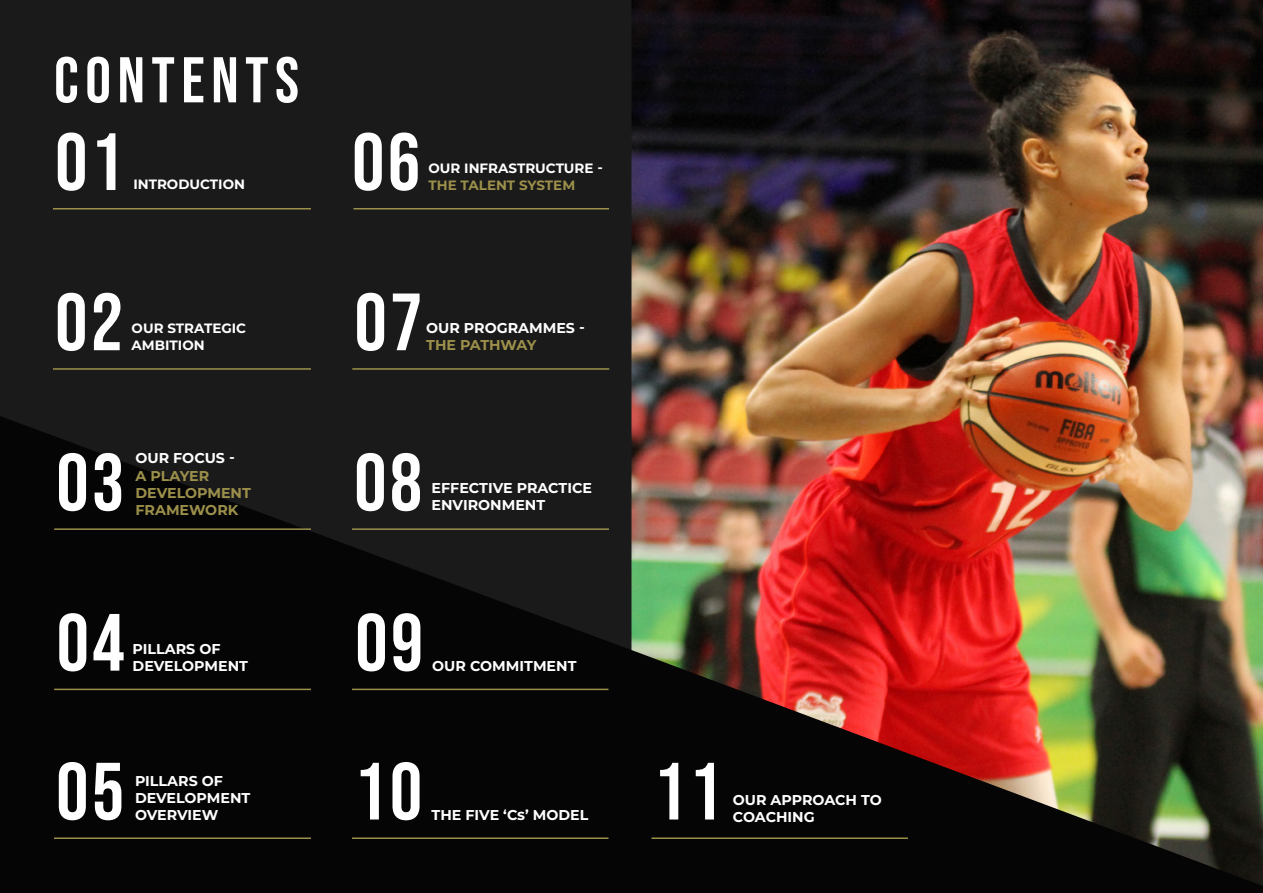
<style>
.page{position:relative;width:1263px;height:893px;background:#fff}
.page>*{position:absolute;margin:0;border:0;box-sizing:border-box;transform-origin:0 0}
.t1{font:81px "Bebas Neue";letter-spacing:.04em;color:#fff}
.t2{font:64.5px "Bebas Neue";letter-spacing:.1em;color:#fff}
.t3{font:700 14.25px/17.1px "Montserrat";color:#fff}
.t4{font:700 14.25px/17.1px "Montserrat";color:#9c904b}
.t5{font:700 14.25px "Montserrat";letter-spacing:-.02em;color:#9c904b}
.t6{font:700 13.5px/16.2px "Montserrat";color:#fff}
.t7{font:700 13.5px "Montserrat";color:#9c904b}
</style>
<div class="page">
<div style="left:0;top:0;width:1263px;height:893px;background:linear-gradient(to bottom,#202020,#030303)"></div>
<hr style="left:53px;top:208px;width:258px;height:1px;background:#9c904b">
<hr style="left:54px;top:528px;width:257px;height:2px;background:#9c904b">
<hr style="left:54px;top:837px;width:257px;height:2px;background:#9c904b">
<hr style="left:352px;top:368px;width:257px;height:2px;background:#9c904b">
<hr style="left:352px;top:528px;width:257px;height:2px;background:#9c904b">
<hr style="left:352px;top:689px;width:256px;height:1px;background:#9c904b">
<hr style="left:352px;top:837px;width:256px;height:2px;background:#9c904b">
<hr style="left:53px;top:368px;width:258px;height:2px;background:#9c904b">
<hr style="left:54px;top:689px;width:257px;height:1px;background:#9c904b">
<hr style="left:353px;top:208px;width:256px;height:1px;background:#9c904b">
<img style="left:631px;top:0;width:632px;height:886px">
<h2 class="t2" style="left:54px;top:44px;width:247px">CONTENTS</h2>
<h1 class="t1" style="left:55px;top:116px;width:70px">01</h1>
<p class="t6" style="left:133px;top:175px;width:113px">INTRODUCTION</p>
<h1 class="t1" style="left:55px;top:276px;width:70px">02</h1>
<p class="t6" style="left:132px;top:320px;width:116px">OUR STRATEGIC<br>AMBITION</p>
<h1 class="t1" style="left:56px;top:437px;width:70px">03</h1>
<p class="t3" style="left:136px;top:449px;width:101px">OUR FOCUS -</p>
<p class="t4" style="left:136px;top:466px;width:117px">A PLAYER<br>DEVELOPMENT<br>FRAMEWORK</p>
<h1 class="t1" style="left:57px;top:597px;width:70px">04</h1>
<p class="t3" style="left:133px;top:639px;width:117px">PILLARS OF<br>DEVELOPMENT</p>
<h1 class="t1" style="left:56px;top:746px;width:70px">05</h1>
<p class="t3" style="left:135px;top:771px;width:117px">PILLARS OF<br>DEVELOPMENT<br>OVERVIEW</p>
<h1 class="t1" style="left:352px;top:116px;width:70px">06</h1>
<p class="t6" style="left:428px;top:159px;width:176px">OUR INFRASTRUCTURE -</p>
<p class="t7" style="left:428px;top:176px;width:148px">THE TALENT SYSTEM</p>
<h1 class="t1" style="left:354px;top:276px;width:70px">07</h1>
<p class="t3" style="left:426px;top:319px;width:160px">OUR PROGRAMMES -</p>
<p class="t5" style="left:426px;top:335px;width:112px">THE PATHWAY</p>
<h1 class="t1" style="left:354px;top:437px;width:70px">08</h1>
<p class="t3" style="left:432px;top:479px;width:162px">EFFECTIVE PRACTICE</p>
<p class="t3" style="left:432px;top:496px;width:115px">ENVIRONMENT</p>
<h1 class="t1" style="left:355px;top:597px;width:70px">09</h1>
<p class="t3" style="left:432px;top:657px;width:146px">OUR COMMITMENT</p>
<h1 class="t1" style="left:354px;top:746px;width:70px">10</h1>
<p class="t3" style="left:432px;top:806px;width:158px">THE FIVE ‘Cs’ MODEL</p>
<h1 class="t1" style="left:654px;top:746px;width:70px">11</h1>
<p class="t3" style="left:733px;top:790px;width:151px">OUR APPROACH TO</p>
<p class="t3" style="left:733px;top:807px;width:84px">COACHING</p>
</div>
